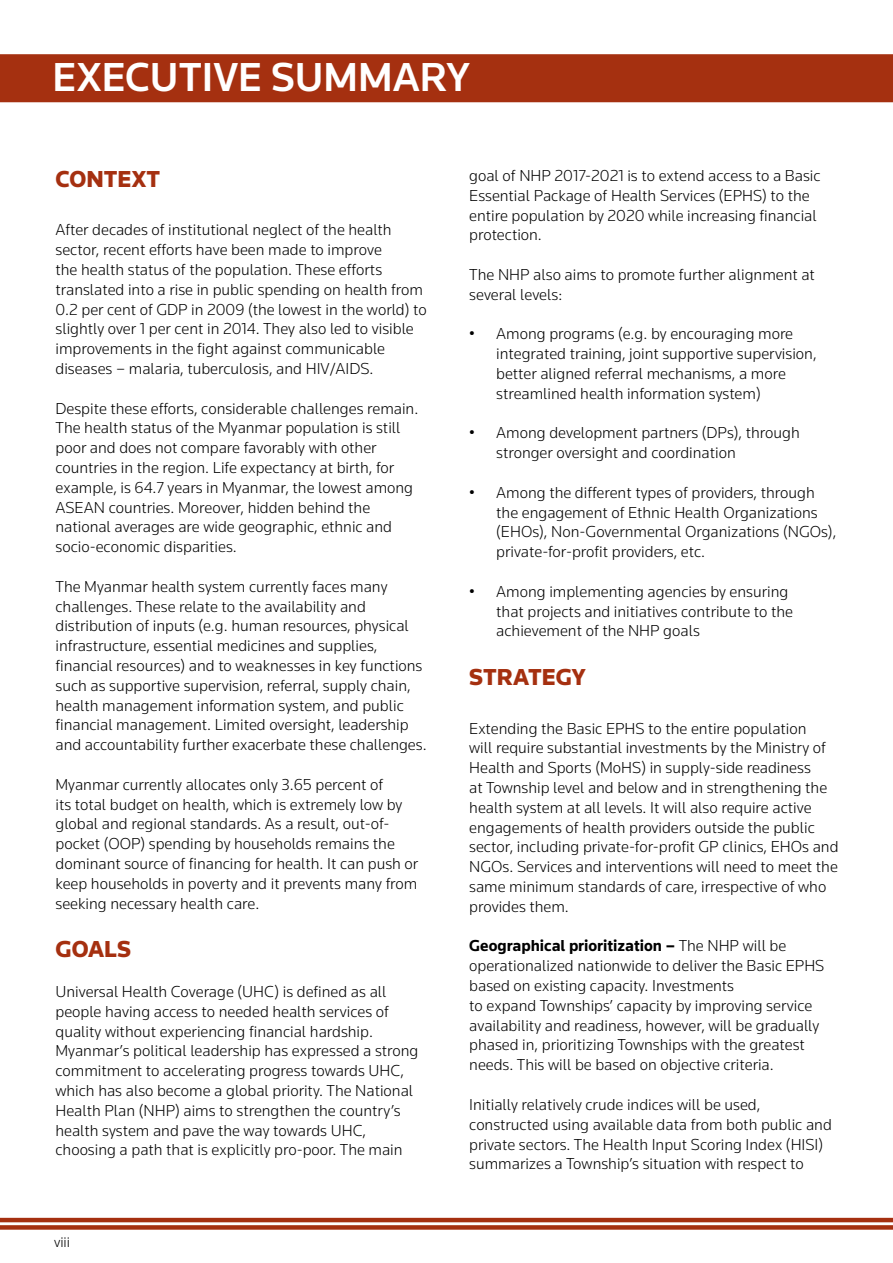
<style>
.page{position:relative;width:893px;height:1263px;background:#fff}
.page>*{position:absolute;margin:0;border:0;box-sizing:border-box;transform-origin:0 0}
.t1{font:500 42px "Knowledge";color:#fff}
.t2{font:900 24px "Knowledge";color:#a53010}
.t3{font:300 16.5px/19.8px "Knowledge";color:#000}
.t4{font:300 15px "Knowledge";color:#000}
.s1{font-weight:700}
</style>
<div class="page">
<hr style="left:0;top:1218px;width:893px;height:4px;background:#a53010">
<div style="left:0;top:1225px;width:893px;height:5px;background:#a53010"></div>
<div style="left:1px;top:55px;width:891px;height:47px;background:#a53010"></div>
<div style="left:0;top:54px;width:893px;height:48px;border:2px solid #a53010"></div>
<h1 class="t1" style="left:53px;top:51px;width:419px">EXECUTIVE SUMMARY</h1>
<h2 class="t2" style="left:56px;top:164px;width:106px">CONTEXT</h2>
<p class="t3" style="left:56px;top:220px;width:373px">After decades of institutional neglect of the health sector, recent efforts have been made to improve<br>the health status of the population. These efforts translated into a rise in public spending on health from 0.2 per cent of GDP in 2009 (the lowest in the world) to slightly over 1 per cent in 2014. They also led to visible improvements in the fight against communicable diseases – malaria, tuberculosis, and HIV/AIDS.</p>
<p class="t3" style="left:56px;top:398px;width:364px">Despite these efforts, considerable challenges remain.<br>The health status of the Myanmar population is still poor and does not compare favorably with other countries in the region. Life expectancy at birth, for example, is 64.7 years in Myanmar, the lowest among ASEAN countries. Moreover, hidden behind the national averages are wide geographic, ethnic and socio-economic disparities.</p>
<p class="t3" style="left:56px;top:576px;width:373px">The Myanmar health system currently faces many challenges. These relate to the availability and distribution of inputs (e.g. human resources, physical infrastructure, essential medicines and supplies, financial resources) and to weaknesses in key functions such as supportive supervision, referral, supply chain, health management information system, and public financial management. Limited oversight, leadership and accountability further exacerbate these challenges.</p>
<p class="t3" style="left:56px;top:774px;width:364px">Myanmar currently allocates only 3.65 percent of<br>its total budget on health, which is extremely low by global and regional standards. As a result, out-of&shy;pocket (OOP) spending by households remains the dominant source of financing for health. It can push or keep households in poverty and it prevents many from seeking necessary health care.</p>
<h2 class="t2" style="left:56px;top:934px;width:77px">GOALS</h2>
<p class="t3" style="left:56px;top:981px;width:364px">Universal Health Coverage (UHC) is defined as all people having access to needed health services of quality without experiencing financial hardship.<br>Myanmar’s political leadership has expressed a strong commitment to accelerating progress towards UHC, which has also become a global priority. The National Health Plan (NHP) aims to strengthen the country’s health system and pave the way towards UHC, choosing a path that is explicitly pro-poor. The main</p>
<p class="t4" style="left:54px;top:1233px;width:18px">viii</p>
<p class="t3" style="left:469px;top:165px;width:353px">goal of NHP 2017-2021 is to extend access to a Basic Essential Package of Health Services (EPHS) to the entire population by 2020 while increasing financial protection.</p>
<p class="t3" style="left:469px;top:264px;width:347px">The NHP also aims to promote further alignment at several levels:</p>
<p class="t3" style="left:496px;top:324px;width:322px;text-indent:-27px">• Among programs (e.g. by encouraging more integrated training, joint supportive supervision, better aligned referral mechanisms, a more streamlined health information system)</p>
<p class="t3" style="left:496px;top:423px;width:305px;text-indent:-27px">• Among development partners (DPs), through stronger oversight and coordination</p>
<p class="t3" style="left:496px;top:482px;width:342px;text-indent:-27px">• Among the different types of providers, through the engagement of Ethnic Health Organizations (EHOs), Non-Governmental Organizations (NGOs), private-for-profit providers, etc.</p>
<p class="t3" style="left:496px;top:581px;width:298px;text-indent:-27px">• Among implementing agencies by ensuring that projects and initiatives contribute to the achievement of the NHP goals</p>
<h2 class="t2" style="left:469px;top:662px;width:118px">STRATEGY</h2>
<p class="t3" style="left:469px;top:718px;width:371px">Extending the Basic EPHS to the entire population<br>will require substantial investments by the Ministry of Health and Sports (MoHS) in supply-side readiness<br>at Township level and below and in strengthening the health system at all levels. It will also require active engagements of health providers outside the public sector, including private-for-profit GP clinics, EHOs and NGOs. Services and interventions will need to meet the same minimum standards of care, irrespective of who provides them.</p>
<p class="t3" style="left:469px;top:936px;width:357px"><span class="s1">Geographical prioritization –</span> The NHP will be operationalized nationwide to deliver the Basic EPHS based on existing capacity. Investments<br>to expand Townships’ capacity by improving service availability and readiness, however, will be gradually phased in, prioritizing Townships with the greatest needs. This will be based on objective criteria.</p>
<p class="t3" style="left:469px;top:1094px;width:364px">Initially relatively crude indices will be used, constructed using available data from both public and private sectors. The Health Input Scoring Index (HISI) summarizes a Township’s situation with respect to</p>
</div>
